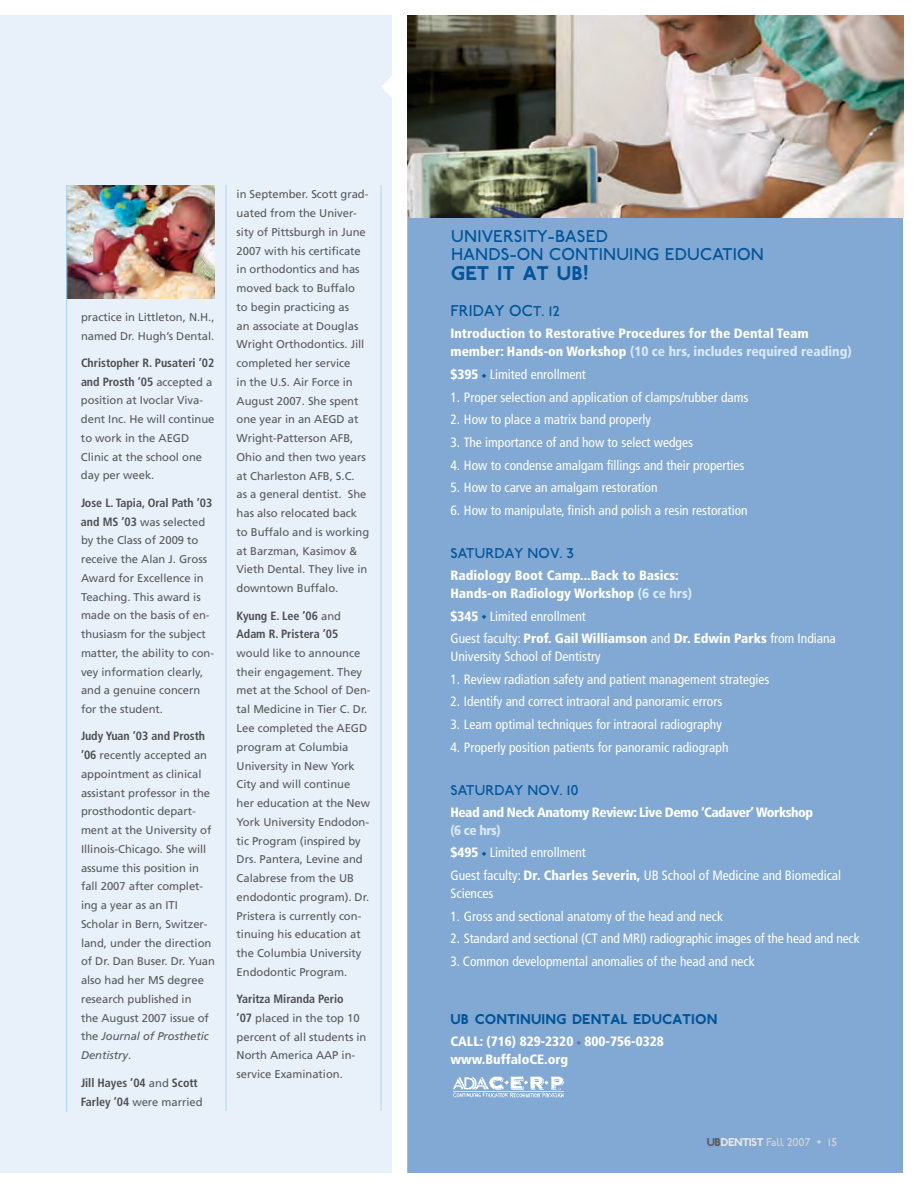
<style>
.page{position:relative;width:918px;height:1188px;background:#fff}
.page>*{position:absolute;margin:0;border:0;box-sizing:border-box;transform-origin:0 0}
.t1{font:700 21px "P22 Johnston Underground";letter-spacing:.01em;color:#00549a}
.t2{font:18px/18px "P22 Johnston Underground";letter-spacing:.01em;color:#00549a}
.t3{font:16.5px "P22 Johnston Underground";letter-spacing:.01em;color:#00549a}
.t4{font:15px "P22 Johnston Underground";letter-spacing:.01em;color:#00549a}
.t5{font:700 15px "P22 Johnston Underground";letter-spacing:.01em;color:#00549a}
.t6{font:condensed 13.5px/22.6px "Frutiger";color:#fff}
.t7{font:900 condensed 13.5px/18px "Frutiger";color:#fff}
.t8{font:900 condensed 13.5px "Frutiger";letter-spacing:-.03em;color:#fff}
.t9{font:900 condensed 13.5px "Frutiger";color:#d8e9f8}
.t10{font:700 condensed 12px/18.8px "Frutiger";color:#4d4d4f}
.t11{font:12px "P22 Johnston Underground";letter-spacing:-.01em;color:#d1d3d4}
.t12{font:11.25px/18.8px "Frutiger";letter-spacing:-.005em;color:#58595b}
.t13{font:6px "Monotype Sorts";color:#00549a}
.t14{font:6px "Monotype Sorts";color:#5d77b0}
.s1{font-weight:400;font-stretch:normal;font-size:11.25px;color:#58595b}
.s2{font-weight:700;font-stretch:condensed;font-size:12px;color:#4d4d4f}
.s3{font-style:italic}
.s4{font-size:15px}
.s5{color:#d8e9f8}
.s6{font-weight:900}
.s7{font-weight:700;color:#58595b}
.s8{font-weight:700;color:#e7e8e8}
.s9{font-family:"Monotype Sorts";font-size:6px}
</style>
<div class="page">
<div style="left:0;top:15px;width:392px;height:1158px;background:#e8f1fa"></div>
<svg style="left:381px;top:75px;width:11px;height:23px"></svg>
<div style="left:400px;top:8px;width:510px;height:1172px;background:#82a9d3"></div>
<div style="left:392px;top:0;width:526px;height:1188px;border:15px solid #fff"></div>
<hr style="left:226px;top:185px;width:1px;height:926px;background:#add3f0">
<hr style="left:381px;top:185px;width:1px;height:926px;background:#add3f0">
<img style="left:407px;top:15px;width:496px;height:203px">
<img style="left:453px;top:1076px;width:112px;height:22px">
<img style="left:67px;top:186px;width:148px;height:113px">
<hr style="left:66px;top:186px;width:1px;height:926px;background:#add3f0">
<p class="t12" style="left:81px;top:308px;width:135px">practice in Littleton, N.H., named Dr. Hugh’s Dental.</p>
<p class="t10" style="left:81px;top:353px;width:135px">Christopher R. Pusateri ’02 and Prosth ’05 <span class="s1">accepted a</span></p>
<p class="t12" style="left:81px;top:391px;width:135px">position at Ivoclar Viva&shy;dent Inc. He will continue to work in the AEGD<br>Clinic at the school one day per week.</p>
<p class="t10" style="left:81px;top:493px;width:133px">Jose L. Tapia, Oral Path ’03</p>
<p class="t12" style="left:81px;top:512px;width:135px"><span class="s2">and MS ’03</span> was selected by the Class of 2009 to receive the Alan J. Gross<br>Award for Excellence in<br>Teaching. This award is made on the basis of en&shy;thusiasm for the subject matter, the ability to con&shy;vey information clearly, and a genuine concern for the student.</p>
<p class="t10" style="left:81px;top:727px;width:126px">Judy Yuan ’03 and Prosth</p>
<p class="t12" style="left:81px;top:746px;width:135px"><span class="s2">’06</span> recently accepted an appointment as clinical assistant professor in the prosthodontic depart&shy;ment at the University of<br>Illinois-Chicago. She will assume this position in fall 2007 after complet&shy;ing a year as an ITI<br>Scholar in Bern, Switzer&shy;land, under the direction of Dr. Dan Buser. Dr. Yuan also had her MS degree research published in<br>the August 2007 issue of the <span class="s3">Journal of Prosthetic<br>Dentistry</span>.</p>
<p class="t10" style="left:81px;top:1074px;width:118px">Jill Hayes ’04 <span class="s1">and</span> Scott</p>
<p class="t12" style="left:81px;top:1093px;width:123px"><span class="s2">Farley ’04</span> were married</p>
<p class="t12" style="left:237px;top:185px;width:134px">in September. Scott grad&shy;uated from the Univer&shy;sity of Pittsburgh in June<br>2007 with his certificate in orthodontics and has moved back to Buffalo<br>to begin practicing as<br>an associate at Douglas<br>Wright Orthodontics. Jill completed her service<br>in the U.S. Air Force in<br>August 2007. She spent one year in an AEGD at<br>Wright-Patterson AFB,<br>Ohio and then two years at Charleston AFB, S.C.<br>as a general dentist. She has also relocated back to Buffalo and is working at Barzman, Kasimov &amp;<br>Vieth Dental. They live in downtown Buffalo.</p>
<p class="t10" style="left:237px;top:607px;width:106px;line-height:18px">Kyung E. Lee ’06 <span class="s1">and<br></span>Adam R. Pristera ’05</p>
<p class="t12" style="left:237px;top:644px;width:135px">would like to announce their engagement. They met at the School of Den&shy;tal Medicine in Tier C. Dr.<br>Lee completed the AEGD program at Columbia<br>University in New York<br>City and will continue<br>her education at the New<br>York University Endodon&shy;tic Program (inspired by<br>Drs. Pantera, Levine and<br>Calabrese from the UB endodontic program). Dr.<br>Pristera is currently con&shy;tinuing his education at the Columbia University<br>Endodontic Program.</p>
<p class="t10" style="left:237px;top:990px;width:109px">Yaritza Miranda Perio</p>
<p class="t12" style="left:237px;top:1009px;width:131px"><span class="s2">’07</span> placed in the top 10 percent of all students in<br>North America AAP in&shy;service Examination.</p>
<h2 class="t2" style="left:451px;top:227px;width:314px">UNIVERSITY-BASED<br>HANDS-ON CONTINUING EDUCATION</h2>
<h1 class="t1" style="left:451px;top:260px;width:139px">GET IT AT UB!</h1>
<h3 class="t3" style="left:450px;top:301px;width:111px">FRIDAY OC<span class="s4">T. 12</span></h3>
<p class="t7" style="left:450px;top:325px;width:403px">Introduction to Restorative Procedures for the Dental Team member: Hands-on Workshop <span class="s5">(10 ce hrs, includes required reading)</span></p>
<p class="t7" style="left:450px;top:365px;width:30px">$395</p>
<p class="t13" style="left:482px;top:373px;width:6px">U</p>
<p class="t6" style="left:490px;top:363px;width:98px">Limited enrollment</p>
<p class="t6" style="left:450px;top:386px;width:300px">1. Proper selection and application of clamps/rubber dams</p>
<p class="t6" style="left:450px;top:408px;width:202px">2. How to place a matrix band properly</p>
<p class="t6" style="left:450px;top:431px;width:244px">3. The importance of and how to select wedges</p>
<p class="t6" style="left:450px;top:454px;width:296px">4. How to condense amalgam fillings and their properties</p>
<p class="t6" style="left:450px;top:476px;width:209px">5. How to carve an amalgam restoration</p>
<p class="t6" style="left:450px;top:499px;width:299px">6. How to manipulate, finish and polish a resin restoration</p>
<h3 class="t4" style="left:450px;top:544px;width:125px">SATURDAY NOV. 3</h3>
<p class="t7" style="left:450px;top:566px;width:243px">Radiology Boot Camp...Back to Basics:<br>Hands-on Radiology Workshop <span class="s5">(6 ce hrs)</span></p>
<p class="t7" style="left:450px;top:607px;width:30px">$345</p>
<p class="t13" style="left:482px;top:614px;width:6px">U</p>
<p class="t6" style="left:450px;top:605px;width:387px;text-indent:39px">Limited enrollment<br>Guest faculty: <span class="s6">Prof. Gail Williamson</span> and <span class="s6">Dr. Edwin Parks</span> from Indiana</p>
<p class="t6" style="left:450px;top:645px;width:152px">University School of Dentistry</p>
<p class="t6" style="left:450px;top:668px;width:321px">1. Review radiation safety and patient management strategies</p>
<p class="t6" style="left:450px;top:691px;width:273px">2. Identify and correct intraoral and panoramic errors</p>
<p class="t6" style="left:450px;top:713px;width:273px">3. Learn optimal techniques for intraoral radiography</p>
<p class="t6" style="left:450px;top:736px;width:280px">4. Properly position patients for panoramic radiograph</p>
<h3 class="t4" style="left:450px;top:781px;width:130px">SATURDAY NOV. 10</h3>
<p class="t8" style="left:450px;top:804px;width:364px">Head and Neck Anatomy Review: Live Demo ‘Cadaver’ Workshop</p>
<p class="t9" style="left:450px;top:822px;width:52px">(6 ce hrs)</p>
<p class="t7" style="left:450px;top:844px;width:30px">$495</p>
<p class="t13" style="left:482px;top:851px;width:6px">U</p>
<p class="t6" style="left:450px;top:842px;width:392px;text-indent:39px">Limited enrollment<br>Guest faculty: <span class="s6">Dr. Charles Severin,</span> UB School of Medicine and Biomedical</p>
<p class="t6" style="left:450px;top:882px;width:44px">Sciences</p>
<p class="t6" style="left:450px;top:905px;width:274px">1. Gross and sectional anatomy of the head and neck</p>
<p class="t6" style="left:450px;top:927px;width:411px">2. Standard and sectional (CT and MRI) radiographic images of the head and neck</p>
<p class="t6" style="left:450px;top:950px;width:306px">3. Common developmental anomalies of the head and neck</p>
<h3 class="t5" style="left:450px;top:1010px;width:193px">UB CONTINUING DENTAL EDU</h3>
<h3 class="t5" style="left:662px;top:1010px;width:57px">CATION</h3>
<p class="t7" style="left:450px;top:1032px;width:124px">CALL: (716) 829-2320</p>
<p class="t14" style="left:577px;top:1040px;width:6px">U</p>
<p class="t7" style="left:585px;top:1032px;width:81px">800-756-0328</p>
<p class="t7" style="left:450px;top:1050px;width:119px">www.BuffaloCE.org</p>
<p class="t11" style="left:707px;top:1135px;width:132px"><span class="s7">UB</span><span class="s8">DENTIST</span> FALL 2007 <span class="s9">U</span> 15</p>
</div>
